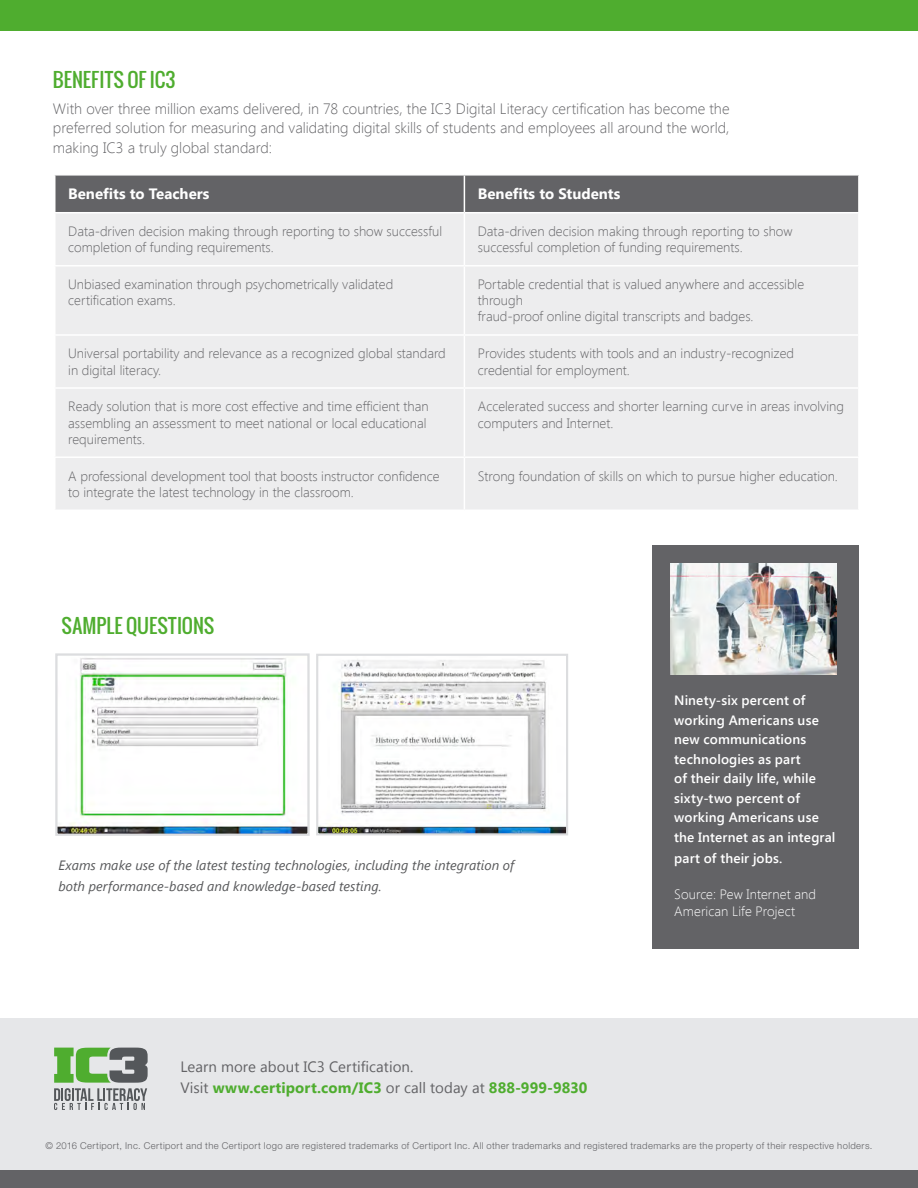
<style>
.page{position:relative;width:918px;height:1188px;background:#fff}
.page>*{position:absolute;margin:0;border:0;box-sizing:border-box;transform-origin:0 0}
.bullets-body{font:19.5px "Oswald";letter-spacing:.01em;color:#4fad2f}
.Body_right{font:300 15px/19.5px "Segoe UI";color:#636366;text-align:justify}
.bullets-body-2{font:15px/21px "Segoe UI";letter-spacing:.005em;color:#636366}
.t1{font:700 15px "Segoe UI";color:#fff}
.t2{font:300 13.5px/16.2px "Segoe UI";color:#636366}
.bullets-body-3{font:600 13.5px/19.5px "Segoe UI";letter-spacing:.01em;color:#fff}
.bullets-body-4{font:italic 13.5px/21px "Segoe UI";letter-spacing:.005em;color:#57585a}
.bullets-body-5{font:300 13.5px/16.5px "Segoe UI";letter-spacing:.005em;color:#fff}
.t3{font:300 9.45px "Helvetica Neue";letter-spacing:.04em;color:#636366}
.s1{font-weight:700;color:#4fad2f}
</style>
<div class="page">
<div style="left:0;top:1018px;width:918px;height:170px;background:#e6e7e9"></div>
<div style="left:0;top:0;width:918px;height:31px;background:#4fad2f"></div>
<div style="left:56px;top:176px;width:802px;height:36px;background:#636366"></div>
<div style="left:56px;top:214px;width:802px;height:295px;background:#ededee"></div>
<hr style="left:464px;top:176px;width:1px;height:36px;background:#fff">
<hr style="left:464px;top:213px;width:1px;height:52px;background:#fff">
<hr style="left:54px;top:265px;width:410px;height:2px;background:#fff">
<hr style="left:464px;top:265px;width:396px;height:2px;background:#fff">
<hr style="left:464px;top:267px;width:1px;height:67px;background:#fff">
<hr style="left:54px;top:334px;width:410px;height:2px;background:#fff">
<hr style="left:464px;top:334px;width:396px;height:2px;background:#fff">
<hr style="left:464px;top:336px;width:1px;height:51px;background:#fff">
<hr style="left:54px;top:387px;width:410px;height:2px;background:#fff">
<hr style="left:464px;top:387px;width:396px;height:2px;background:#fff">
<hr style="left:464px;top:389px;width:1px;height:67px;background:#fff">
<hr style="left:54px;top:456px;width:410px;height:2px;background:#fff">
<hr style="left:464px;top:456px;width:396px;height:2px;background:#fff">
<hr style="left:464px;top:458px;width:1px;height:52px;background:#fff">
<img style="left:58px;top:658px;width:249px;height:175px">
<div style="left:55px;top:653px;width:255px;height:183px;border:2px solid #dcdddf"></div>
<img style="left:319px;top:660px;width:246px;height:172px">
<div style="left:316px;top:654px;width:252px;height:181px;border:2px solid #dcdddf"></div>
<div style="left:652px;top:545px;width:207px;height:403px;background:#636366"></div>
<img style="left:671px;top:564px;width:166px;height:110px">
<div style="left:0;top:1170px;width:918px;height:18px;background:#636366"></div>
<svg style="left:54px;top:1048px;width:94px;height:62px"></svg>
<p class="bullets-body" style="left:53px;top:64px;width:124px">BENEFITS OF IC3</p>
<p class="Body_right" style="left:53px;top:98px;width:678px">With over three million exams delivered, in 78 countries, the IC3 Digital Literacy certification has become the preferred solution for measuring and validating digital skills of students and employees all around the world, making IC3 a truly global standard:</p>
<p class="t1" style="left:68px;top:183px;width:143px">Benefits to Teachers</p>
<p class="t1" style="left:478px;top:183px;width:144px">Benefits to Students</p>
<p class="t2" style="left:68px;top:223px;width:375px">Data-driven decision making through reporting to show successful completion of funding requirements.</p>
<p class="t2" style="left:478px;top:223px;width:316px">Data-driven decision making through reporting to show successful completion of funding requirements.</p>
<p class="t2" style="left:68px;top:276px;width:326px">Unbiased examination through psychometrically validated certification exams.</p>
<p class="t2" style="left:478px;top:276px;width:328px">Portable credential that is valued anywhere and accessible through<br>fraud-proof online digital transcripts and badges.</p>
<p class="t2" style="left:68px;top:345px;width:379px">Universal portability and relevance as a recognized global standard in digital literacy.</p>
<p class="t2" style="left:478px;top:345px;width:318px">Provides students with tools and an industry-recognized credential for employment.</p>
<p class="t2" style="left:68px;top:398px;width:362px">Ready solution that is more cost effective and time efficient than assembling an assessment to meet national or local educational requirements.</p>
<p class="t2" style="left:478px;top:398px;width:368px">Accelerated success and shorter learning curve in areas involving computers and Internet.</p>
<p class="t2" style="left:68px;top:467px;width:373px">A professional development tool that boosts instructor confidence to integrate the latest technology in the classroom.</p>
<p class="t2" style="left:478px;top:467px;width:362px">Strong foundation of skills on which to pursue higher education.</p>
<p class="bullets-body" style="left:62px;top:611px;width:154px">SAMPLE QUESTIONS</p>
<p class="bullets-body-4" style="left:58px;top:854px;width:457px">Exams make use of the latest testing technologies, including the integration of both performance-based and knowledge-based testing.</p>
<p class="bullets-body-2" style="left:180px;top:1055px;width:409px">Learn more about IC3 Certification.<br>Visit <span class="s1">www.certiport.com/IC3</span> or call today at <span class="s1">888-999-9830</span></p>
<p class="bullets-body-3" style="left:674px;top:690px;width:163px">Ninety-six percent of working Americans use new communications technologies as part<br>of their daily life, while sixty-two percent of working Americans use the Internet as an integral</p>
<p class="bullets-body-3" style="left:674px;top:847px;width:110px">part of their jobs.</p>
<p class="bullets-body-5" style="left:674px;top:886px;width:143px">Source: Pew Internet and<br>American Life Project</p>
<p class="t3" style="left:45px;top:1140px;width:829px">© 2016 Certiport, Inc. Certiport and the Certiport logo are registered trademarks of Certiport Inc. All other trademarks and registered trademarks are the property of their respective holders.</p>
</div>
